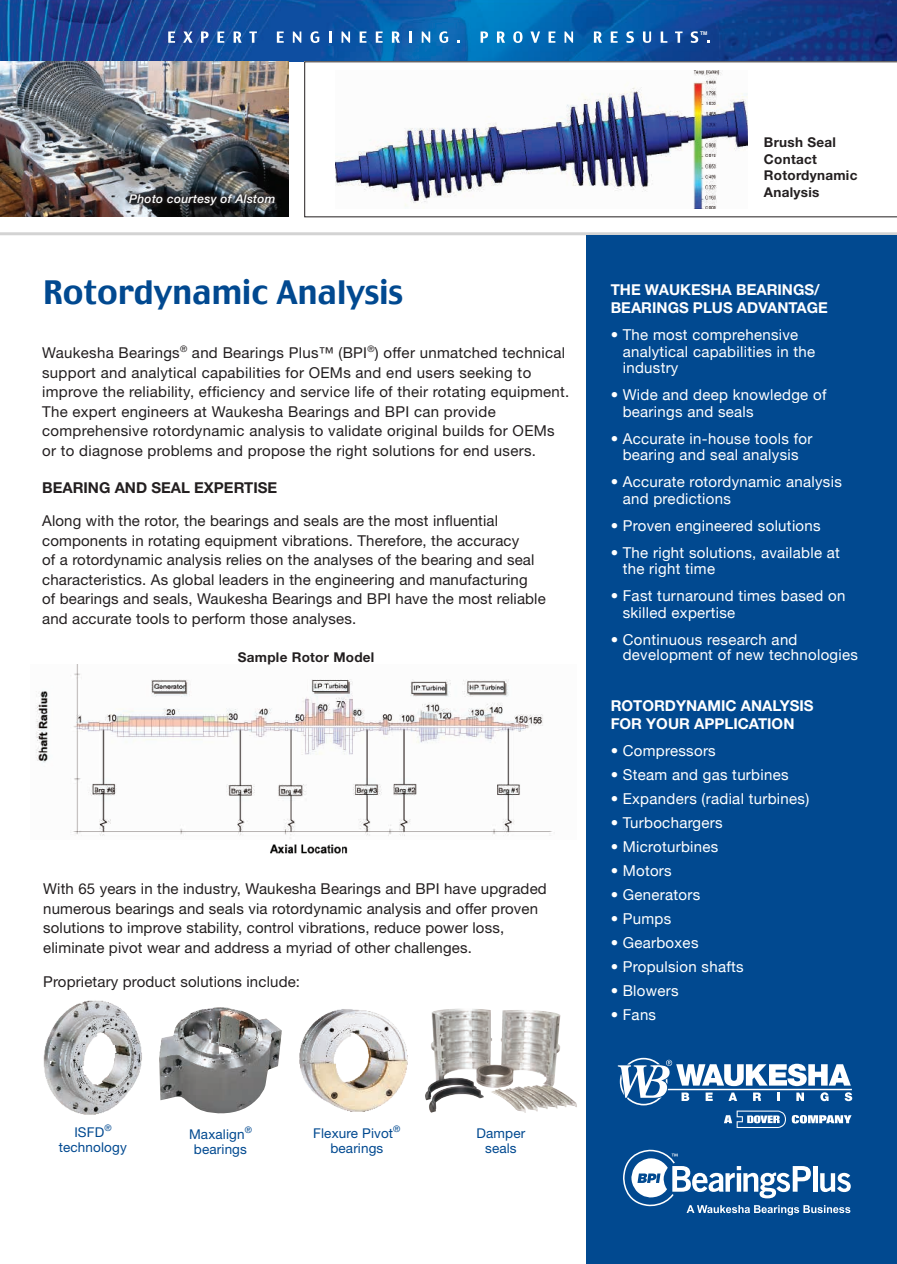
<style>
.page{position:relative;width:897px;height:1264px;background:#fff}
.page>*{position:absolute;margin:0;border:0;box-sizing:border-box;transform-origin:0 0}
.Headline{font:32.25px "Charcoal";letter-spacing:-.01em;color:#014990}
.t1{font:15px/19.5px "Helvetica Neue LT";letter-spacing:.01em;color:#231f20}
.t2{font:15px/16.5px "Helvetica Neue";letter-spacing:.02em;color:#fff}
.t3{font:700 15px/18px "Helvetica Neue LT";color:#fff}
.t4{font:700 15px "Helvetica Neue LT";color:#231f20}
.t5{font:13.5px "Helvetica Neue LT";letter-spacing:.01em;color:#014990}
.t6{font:700 13.5px/16.5px "Helvetica Neue LT";letter-spacing:.02em;color:#231f20}
.t7{font:italic 500 12px "Helvetica Neue LT";letter-spacing:.02em;color:#fff}
.t8{font:700 5.1px "Helvetica";color:#fff}
.s1{font-family:"Helvetica Neue LT"}
</style>
<div class="page">
<img style="left:0;top:0;width:896px;height:62px">
<hr style="left:0;top:232px;width:896px;height:3px;background:#231f20">
<svg style="left:168px;top:31px;width:7px;height:12px"></svg>
<svg style="left:183px;top:31px;width:9px;height:12px"></svg>
<svg style="left:201px;top:31px;width:7px;height:12px"></svg>
<svg style="left:217px;top:31px;width:7px;height:12px"></svg>
<svg style="left:233px;top:31px;width:9px;height:12px"></svg>
<svg style="left:249px;top:31px;width:8px;height:12px"></svg>
<svg style="left:277px;top:31px;width:7px;height:12px"></svg>
<svg style="left:293px;top:31px;width:8px;height:12px"></svg>
<svg style="left:310px;top:31px;width:9px;height:12px"></svg>
<svg style="left:329px;top:31px;width:2px;height:12px"></svg>
<svg style="left:341px;top:31px;width:9px;height:12px"></svg>
<svg style="left:359px;top:31px;width:7px;height:12px"></svg>
<svg style="left:376px;top:31px;width:6px;height:12px"></svg>
<svg style="left:392px;top:31px;width:8px;height:12px"></svg>
<svg style="left:409px;top:31px;width:2px;height:12px"></svg>
<svg style="left:421px;top:31px;width:9px;height:12px"></svg>
<svg style="left:439px;top:31px;width:9px;height:12px"></svg>
<svg style="left:480px;top:31px;width:8px;height:12px"></svg>
<svg style="left:497px;top:31px;width:8px;height:12px"></svg>
<svg style="left:513px;top:31px;width:9px;height:12px"></svg>
<svg style="left:530px;top:31px;width:10px;height:12px"></svg>
<svg style="left:548px;top:31px;width:7px;height:12px"></svg>
<svg style="left:564px;top:31px;width:9px;height:12px"></svg>
<svg style="left:594px;top:31px;width:8px;height:12px"></svg>
<svg style="left:610px;top:31px;width:7px;height:12px"></svg>
<svg style="left:626px;top:31px;width:7px;height:12px"></svg>
<svg style="left:643px;top:31px;width:8px;height:12px"></svg>
<svg style="left:660px;top:31px;width:7px;height:12px"></svg>
<svg style="left:675px;top:31px;width:7px;height:12px"></svg>
<svg style="left:690px;top:31px;width:8px;height:12px"></svg>
<div style="left:586px;top:235px;width:310px;height:1029px;background:#014990"></div>
<svg style="left:304px;top:61px;width:592px;height:156px"></svg>
<img style="left:0;top:61px;width:289px;height:155px">
<svg style="left:125px;top:189px;width:154px;height:21px;background:#35383b"></svg>
<img style="left:36px;top:664px;width:519px;height:190px">
<img style="left:425px;top:1008px;width:121px;height:105px">
<img style="left:43px;top:1000px;width:99px;height:115px">
<img style="left:299px;top:1009px;width:109px;height:103px">
<img style="left:159px;top:1007px;width:123px;height:106px">
<svg style="left:617px;top:1058px;width:235px;height:70px"></svg>
<svg style="left:623px;top:1150px;width:227px;height:65px"></svg>
<p class="t7" style="left:129px;top:191px;width:148px">Photo courtesy of Alstom</p>
<p class="Headline" style="left:43px;top:271px;width:361px">Rotordynamic Analysis</p>
<p class="t1" style="left:42px;top:343px;width:528px">Waukesha Bearings<sup>®</sup> and Bearings Plus™ (BPI<sup>®</sup>) offer unmatched technical support and analytical capabilities for OEMs and end users seeking to improve the reliability, efficiency and service life of their rotating equipment.<br>The expert engineers at Waukesha Bearings and BPI can provide comprehensive rotordynamic analysis to validate original builds for OEMs or to diagnose problems and propose the right solutions for end users.</p>
<p class="t4" style="left:42px;top:478px;width:237px">BEARING AND SEAL EXPERTISE</p>
<p class="t1" style="left:42px;top:511px;width:505px">Along with the rotor, the bearings and seals are the most influential components in rotating equipment vibrations. Therefore, the accuracy<br>of a rotordynamic analysis relies on the analyses of the bearing and seal characteristics. As global leaders in the engineering and manufacturing<br>of bearings and seals, Waukesha Bearings and BPI have the most reliable and accurate tools to perform those analyses.</p>
<p class="t6" style="left:238px;top:648px;width:138px">Sample Rotor Model</p>
<p class="t1" style="left:43px;top:879px;width:505px">With 65 years in the industry, Waukesha Bearings and BPI have upgraded numerous bearings and seals via rotordynamic analysis and offer proven solutions to improve stability, control vibrations, reduce power loss, eliminate pivot wear and address a myriad of other challenges.</p>
<p class="t1" style="left:43px;top:972px;width:258px">Proprietary product solutions include:</p>
<p class="t5" style="left:74px;top:1124px;width:39px">ISFD<sup>®</sup></p>
<p class="t5" style="left:59px;top:1139px;width:69px">technology</p>
<p class="t5" style="left:189px;top:1126px;width:64px">Maxalign<sup>®</sup></p>
<p class="t5" style="left:194px;top:1141px;width:54px">bearings</p>
<p class="t5" style="left:313px;top:1125px;width:89px">Flexure Pivot<sup>®</sup></p>
<p class="t5" style="left:330px;top:1140px;width:54px">bearings</p>
<p class="t5" style="left:476px;top:1125px;width:50px">Damper</p>
<p class="t5" style="left:485px;top:1140px;width:33px">seals</p>
<p class="t8" style="left:700px;top:29px;width:9px">TM</p>
<p class="t6" style="left:763px;top:134px;width:95px">Brush Seal<br>Contact<br>Rotordynamic<br>Analysis</p>
<p class="t3" style="left:610px;top:281px;width:219px">THE WAUKESHA BEARINGS/<br>BEARINGS PLUS ADVANTAGE</p>
<p class="t2" style="left:622px;top:328px;width:194px;text-indent:-12px"><span class="s1">•</span> The most comprehensive analytical capabilities in the industry</p>
<p class="t2" style="left:622px;top:388px;width:205px;text-indent:-12px"><span class="s1">•</span> Wide and deep knowledge of bearings and seals</p>
<p class="t2" style="left:610px;top:431px;width:203px;text-align:center"><span class="s1">•</span> Accurate in-house tools for bearing and seal analysis</p>
<p class="t2" style="left:622px;top:475px;width:221px;text-indent:-12px"><span class="s1">•</span> Accurate rotordynamic analysis and predictions</p>
<p class="t2" style="left:610px;top:518px;width:211px"><span class="s1">•</span> Proven engineered solutions</p>
<p class="t2" style="left:622px;top:545px;width:219px;text-indent:-12px"><span class="s1">•</span> The right solutions, available at the right time</p>
<p class="t2" style="left:622px;top:589px;width:224px;text-indent:-12px"><span class="s1">•</span> Fast turnaround times based on skilled expertise</p>
<p class="t2" style="left:622px;top:633px;width:237px;line-height:15px;text-indent:-12px"><span class="s1">•</span> Continuous research and development of new technologies</p>
<p class="t3" style="left:610px;top:696px;width:204px">ROTORDYNAMIC ANALYSIS<br>FOR YOUR APPLICATION</p>
<p class="t2" style="left:610px;top:743px;width:107px"><span class="s1">•</span> Compressors</p>
<p class="t2" style="left:610px;top:767px;width:179px"><span class="s1">•</span> Steam and gas turbines</p>
<p class="t2" style="left:610px;top:791px;width:200px"><span class="s1">•</span> Expanders (radial turbines)</p>
<p class="t2" style="left:610px;top:815px;width:113px"><span class="s1">•</span> Turbochargers</p>
<p class="t2" style="left:610px;top:839px;width:109px"><span class="s1">•</span> Microturbines</p>
<p class="t2" style="left:610px;top:863px;width:63px"><span class="s1">•</span> Motors</p>
<p class="t2" style="left:610px;top:887px;width:91px"><span class="s1">•</span> Generators</p>
<p class="t2" style="left:610px;top:911px;width:62px"><span class="s1">•</span> Pumps</p>
<p class="t2" style="left:610px;top:935px;width:89px"><span class="s1">•</span> Gearboxes</p>
<p class="t2" style="left:610px;top:959px;width:134px"><span class="s1">•</span> Propulsion shafts</p>
<p class="t2" style="left:610px;top:983px;width:69px"><span class="s1">•</span> Blowers</p>
<p class="t2" style="left:610px;top:1007px;width:47px"><span class="s1">•</span> Fans</p>
</div>
